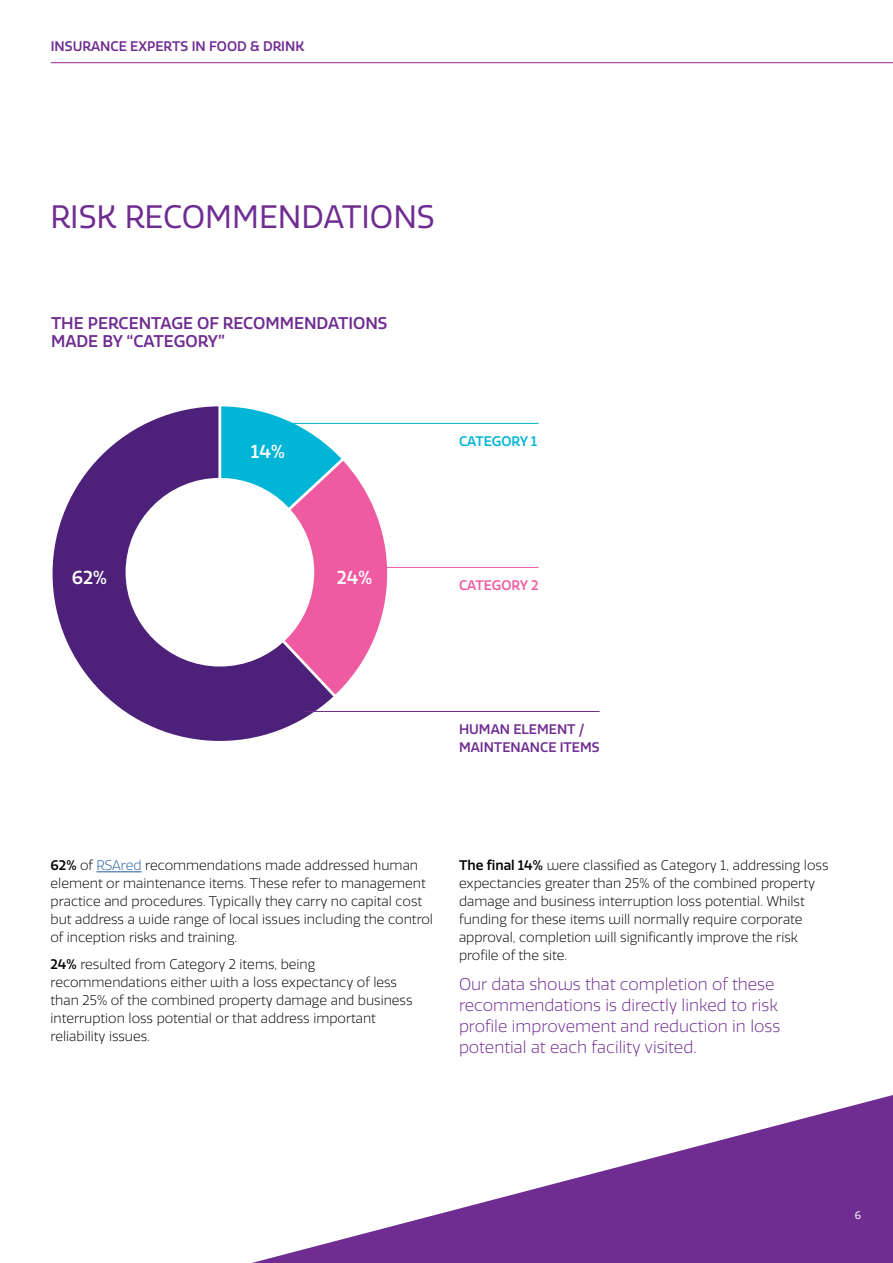
<style>
.page{position:relative;width:893px;height:1263px;background:#fff}
.page>*{position:absolute;margin:0;border:0;box-sizing:border-box;transform-origin:0 0}
.t1{font:31.5px "RSA Sans";color:#6f2c91}
.t2{font:500 18.3px "RSA Sans";color:#fff}
.t3{font:300 16.5px/21px "RSA Sans";color:#6f2c91}
.t4{font:500 16.5px/18px "RSA Sans";color:#6f2c91}
.t5{font:300 13.5px/18px "RSA Sans";color:#000}
.t6{font:500 13.5px/18px "RSA Sans";color:#6f2c91}
.t7{font:500 13.5px "RSA Sans";color:#00b5d5}
.t8{font:500 13.5px "RSA Sans";color:#ef5ba1}
.t9{font:10.5px "RSA Sans";color:#fff}
.s1{font-weight:500}
.s2{color:#215e9e}
</style>
<div class="page">
<svg style="left:252px;top:1095px;width:641px;height:168px"></svg>
<hr style="left:97px;top:871px;width:45px;height:1px;background:#215e9e">
<div style="left:51px;top:405px;width:337px;height:337px;background:#4d207a;border-radius:50%"></div>
<svg style="left:216px;top:405px;width:175px;height:295px"></svg>
<div style="left:126px;top:478px;width:188px;height:188px;background:#fff;border-radius:50%"></div>
<hr style="left:272px;top:423px;width:267px;height:1px;background:#00b5d5">
<hr style="left:304px;top:711px;width:296px;height:1px;background:#6f2c91">
<hr style="left:378px;top:567px;width:161px;height:1px;background:#ef5ba1">
<hr style="left:51px;top:62px;width:842px;height:1px;background:#92278f">
<p class="t6" style="left:51px;top:37px;width:255px">INSURANCE EXPERTS IN FOOD &amp; DRINK</p>
<h1 class="t1" style="left:51px;top:198px;width:386px">RISK RECOMMENDATIONS</h1>
<p class="t4" style="left:51px;top:315px;width:338px">THE PERCENTAGE OF RECOMMENDATIONS<br>MADE BY “CATEGORY”</p>
<h2 class="t2" style="left:251px;top:441px;width:35px">14%</h2>
<p class="t7" style="left:459px;top:433px;width:80px">CATEGORY 1</p>
<h2 class="t2" style="left:72px;top:566px;width:37px">62%</h2>
<h2 class="t2" style="left:337px;top:566px;width:37px">24%</h2>
<p class="t8" style="left:459px;top:577px;width:81px">CATEGORY 2</p>
<p class="t6" style="left:459px;top:720px;width:142px">HUMAN ELEMENT /<br>MAINTENANCE ITEMS</p>
<p class="t5" style="left:51px;top:857px;width:384px"><span class="s1">62%</span> of <span class="s2">RSAred</span> recommendations made addressed human element or maintenance items. These refer to management practice and procedures. Typically they carry no capital cost but address a wide range of local issues including the control of inception risks and training.</p>
<p class="t5" style="left:51px;top:955px;width:363px"><span class="s1">24%</span> resulted from Category 2 items, being recommendations either with a loss expectancy of less than 25% of the combined property damage and business interruption loss potential or that address important reliability issues.</p>
<p class="t5" style="left:459px;top:857px;width:371px"><span class="s1">The final 14%</span> were classified as Category 1, addressing loss expectancies greater than 25% of the combined property damage and business interruption loss potential. Whilst funding for these items will normally require corporate approval, completion will significantly improve the risk profile of the site.</p>
<p class="t3" style="left:459px;top:974px;width:323px">Our data shows that completion of these recommendations is directly linked to risk profile improvement and reduction in loss potential at each facility visited.</p>
<p class="t9" style="left:855px;top:1209px;width:8px">6</p>
</div>
